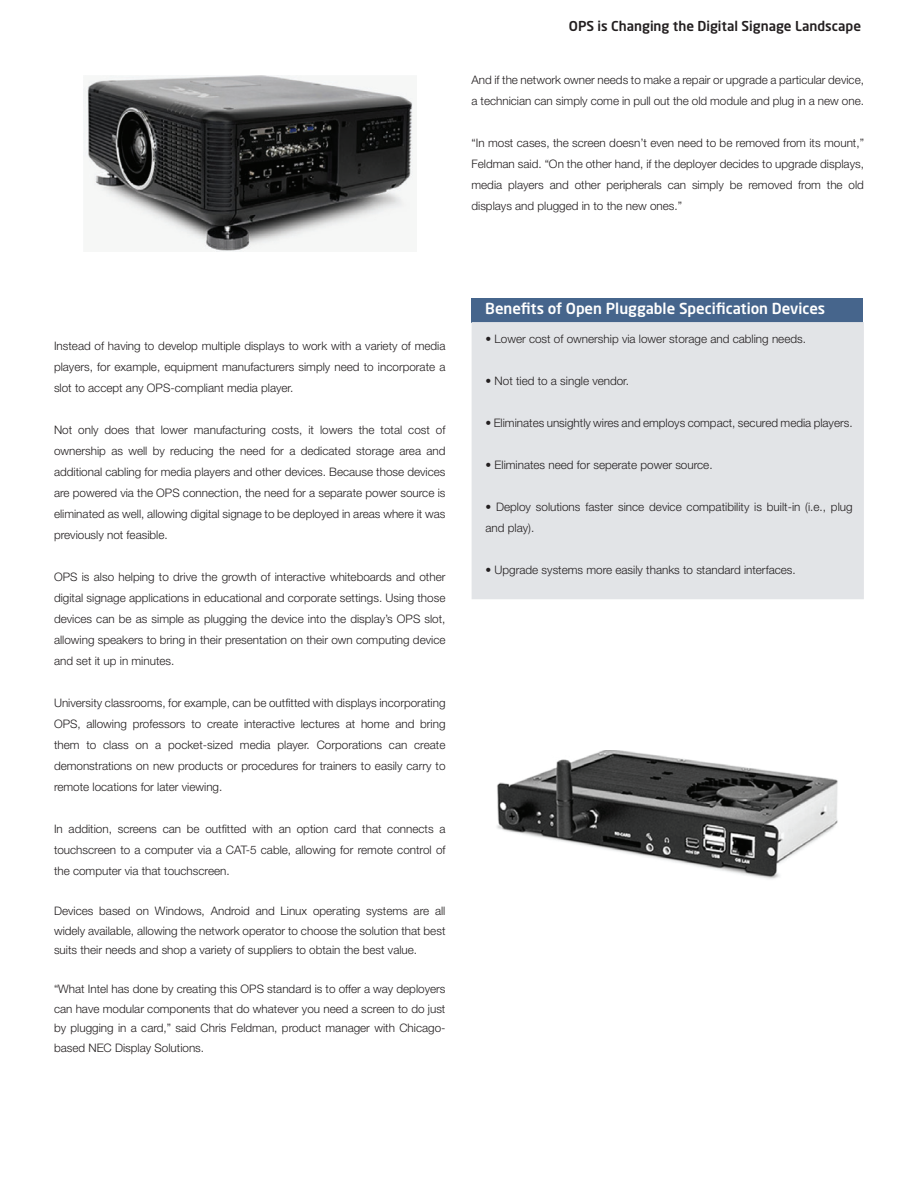
<style>
.page{position:relative;width:918px;height:1188px;background:#fff}
.page>*{position:absolute;margin:0;border:0;box-sizing:border-box;transform-origin:0 0}
.t1{font:500 15px "Neo Sans Std";color:#fff}
.t2{font:500 13.5px "Neo Sans Std";color:#231f20}
.t3{font:300 11.7px/21px "Helvetica Neue LT Std";color:#231f20;text-align:justify}
</style>
<div class="page">
<div style="left:472px;top:298px;width:391px;height:24px;background:#46658c"></div>
<img style="left:497px;top:750px;width:341px;height:129px">
<img style="left:83px;top:76px;width:330px;height:175px">
<div style="left:472px;top:322px;width:392px;height:277px;background:#e2e4e7"></div>
<p class="t2" style="left:569px;top:18px;width:294px">OPS is Changing the Digital Signage Landscape</p>
<p class="t3" style="left:471px;top:69px;width:394px">And if the network owner needs to make a repair or upgrade a particular device, a technician can simply come in pull out the old module and plug in a new one.</p>
<p class="t3" style="left:471px;top:132px;width:394px">“In most cases, the screen doesn’t even need to be removed from its mount,” Feldman said. “On the other hand, if the deployer decides to upgrade displays, media players and other peripherals can simply be removed from the old displays and plugged in to the new ones.”</p>
<p class="t3" style="left:54px;top:335px;width:393px">Instead of having to develop multiple displays to work with a variety of media players, for example, equipment manufacturers simply need to incorporate a slot to accept any OPS-compliant media player.</p>
<p class="t3" style="left:54px;top:419px;width:393px">Not only does that lower manufacturing costs, it lowers the total cost of ownership as well by reducing the need for a dedicated storage area and additional cabling for media players and other devices. Because those devices are powered via the OPS connection, the need for a separate power source is eliminated as well, allowing digital signage to be deployed in areas where it was previously not feasible.</p>
<p class="t3" style="left:54px;top:566px;width:393px">OPS is also helping to drive the growth of interactive whiteboards and other digital signage applications in educational and corporate settings. Using those devices can be as simple as plugging the device into the display’s OPS slot, allowing speakers to bring in their presentation on their own computing device and set it up in minutes.</p>
<p class="t3" style="left:54px;top:692px;width:393px">University classrooms, for example, can be outfitted with displays incorporating OPS, allowing professors to create interactive lectures at home and bring them to class on a pocket-sized media player. Corporations can create demonstrations on new products or procedures for trainers to easily carry to remote locations for later viewing.</p>
<p class="t3" style="left:54px;top:818px;width:393px">In addition, screens can be outfitted with an option card that connects a touchscreen to a computer via a CAT-5 cable, allowing for remote control of the computer via that touchscreen.</p>
<p class="t3" style="left:54px;top:901px;width:393px;line-height:19.5px">Devices based on Windows, Android and Linux operating systems are all widely available, allowing the network operator to choose the solution that best suits their needs and shop a variety of suppliers to obtain the best value.</p>
<p class="t3" style="left:54px;top:979px;width:393px;line-height:19.5px">“What Intel has done by creating this OPS standard is to offer a way deployers can have modular components that do whatever you need a screen to do just by plugging in a card,” said Chris Feldman, product manager with Chicago&shy;based NEC Display Solutions.</p>
<p class="t1" style="left:485px;top:299px;width:342px">Benefits of Open Pluggable Specification Devices</p>
<p class="t3" style="left:485px;top:328px;width:322px">• Lower cost of ownership via lower storage and cabling needs.</p>
<p class="t3" style="left:485px;top:370px;width:145px">• Not tied to a single vendor.</p>
<p class="t3" style="left:485px;top:412px;width:369px">• Eliminates unsightly wires and employs compact, secured media players.</p>
<p class="t3" style="left:485px;top:454px;width:229px">• Eliminates need for seperate power source.</p>
<p class="t3" style="left:485px;top:496px;width:369px">• Deploy solutions faster since device compatibility is built-in (i.e., plug and play).</p>
<p class="t3" style="left:485px;top:559px;width:312px">• Upgrade systems more easily thanks to standard interfaces.</p>
</div>
